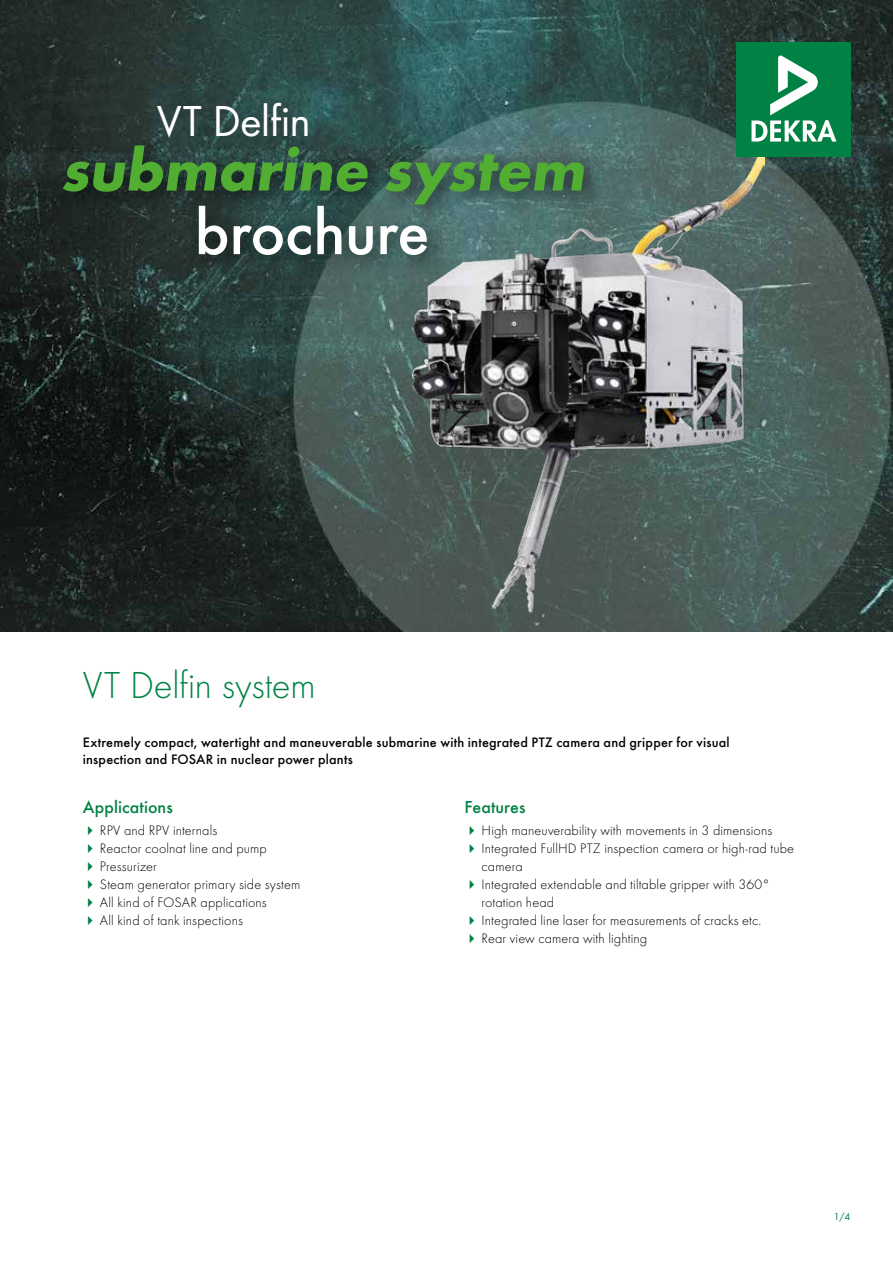
<style>
.page{position:relative;width:893px;height:1263px;background:#fff}
.page>*{position:absolute;margin:0;border:0;box-sizing:border-box;transform-origin:0 0}
.t1{font:500 66.3px "Futura";letter-spacing:-.01em;color:#fff}
.t2{font:700 61.5px "Futura";color:#52ae32}
.t3{font:45px "Futura Boo";letter-spacing:-.005em;color:#fff}
.t4{font:300 39px "Futura";letter-spacing:-.005em;color:#008244}
.t5{font:500 18px "Futura";letter-spacing:.005em;color:#008244}
.t6{font:300 14.25px/18px "Futura";letter-spacing:.01em;color:#000}
.t7{font:500 14.25px/16.5px "Futura";letter-spacing:.015em;color:#000}
.t8{font:10.5px "Futura Boo";color:#008244}
</style>
<div class="page">
<img style="left:0;top:0;width:893px;height:631px">
<img style="left:387px;top:150px;width:378px;height:482px">
<div style="left:736px;top:43px;width:114px;height:114px;background:#008244"></div>
<svg style="left:751px;top:55px;width:85px;height:87px"></svg>
<div style="left:54px;top:135px;width:552px;height:92px;background:#000;opacity:.55"></div>
<div style="left:188px;top:196px;width:261px;height:81px;background:#000;opacity:.55"></div>
<h3 class="t3" style="left:157px;top:90px;width:155px">VT Delfin</h3>
<h2 class="t2" style="left:61px;top:125px;width:537px">submarine system</h2>
<h1 class="t1" style="left:195px;top:193px;width:236px">brochure</h1>
<h3 class="t4" style="left:83px;top:663px;width:234px">VT Delfin system</h3>
<p class="t7" style="left:83px;top:734px;width:648px">Extremely compact, watertight and maneuverable submarine with integrated PTZ camera and gripper for visual inspection and FOSAR in nuclear power plants</p>
<p class="t5" style="left:83px;top:796px;width:91px">Applications</p>
<p class="t6" style="left:100px;top:822px;width:202px">RPV and RPV internals<br>Reactor coolnat line and pump<br>Pressurizer<br>Steam generator primary side system<br>All kind of FOSAR applications<br>All kind of tank inspections</p>
<p class="t5" style="left:465px;top:796px;width:62px">Features</p>
<p class="t6" style="left:482px;top:822px;width:314px">High maneuverability with movements in 3 dimensions Integrated FullHD PTZ inspection camera or high-rad tube camera<br>Integrated extendable and tiltable gripper with 360° rotation head<br>Integrated line laser for measurements of cracks etc.<br>Rear view camera with lighting</p>
<p class="t8" style="left:834px;top:1209px;width:18px">1/4</p>
</div>
